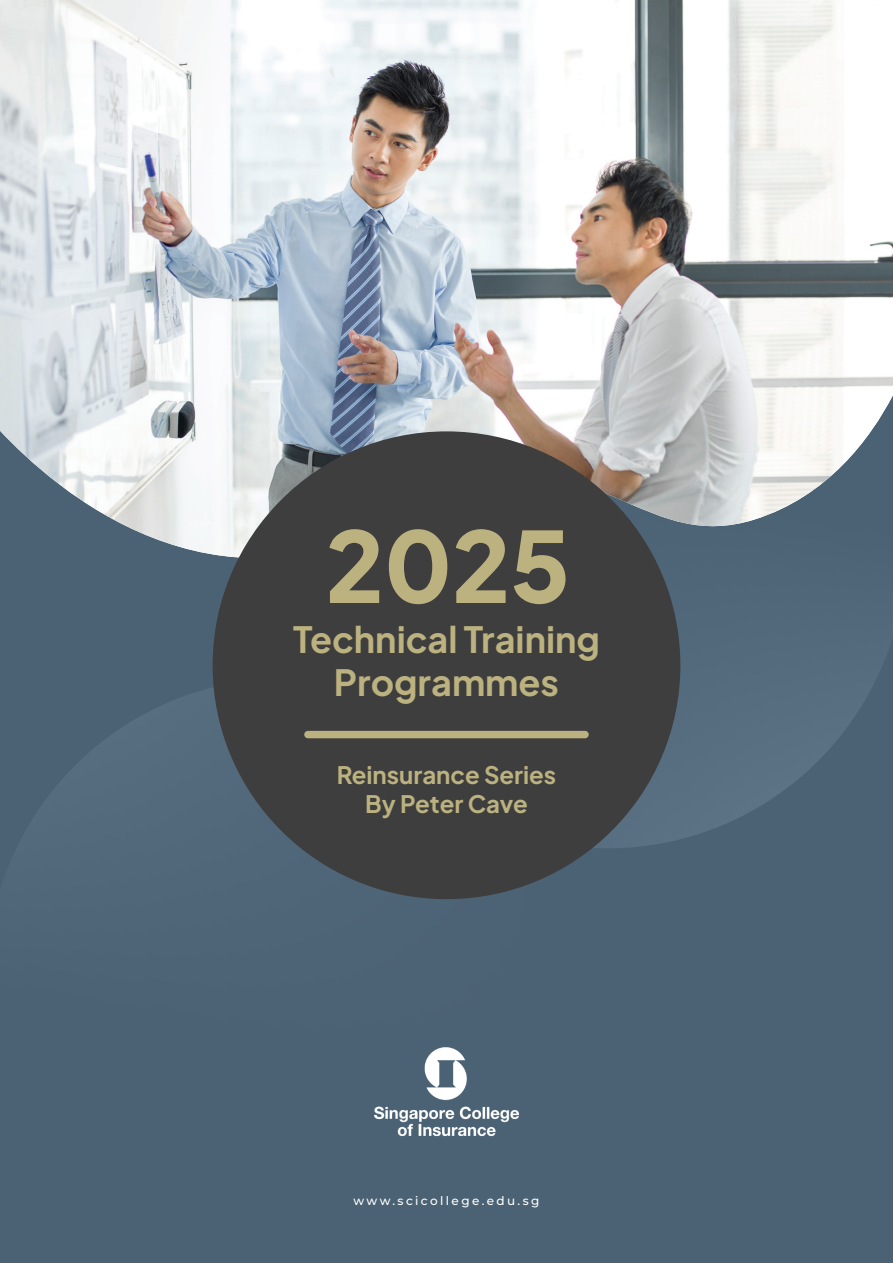
<style>
.page{position:relative;width:893px;height:1263px;background:#fff}
.page>*{position:absolute;margin:0;border:0;box-sizing:border-box;transform-origin:0 0}
.t1{font:800 97.5px "Plus Jakarta Sans";color:#bcb27f}
.t2{font:700 36px/43.2px "Plus Jakarta Sans";color:#bcb27f;text-align:center}
.t3{font:700 24px/28.8px "Plus Jakarta Sans";color:#bcb27f;text-align:center}
.t4{font:100 12px "Montserrat";letter-spacing:.2em;color:#fff}
</style>
<div class="page">
<div style="left:0;top:313px;width:893px;height:950px;background:#4b6274"></div>
<svg style="left:49px;top:680px;width:535px;height:219px"></svg>
<svg style="left:594px;top:658px;width:287px;height:190px"></svg>
<img style="left:0;top:0;width:893px;height:628px">
<div style="left:213px;top:431px;width:467px;height:468px;background:#3e3e3f;border-radius:50%"></div>
<div style="left:304px;top:731px;width:285px;height:7px;background:#bcb27f;border-radius:4px"></div>
<img style="left:374px;top:1047px;width:145px;height:90px">
<h1 class="t1" style="left:326px;top:477px;width:246px">2025</h1>
<h2 class="t2" style="left:293px;top:613px;width:308px">Technical Training<br>Programmes</h2>
<p class="t3" style="left:337px;top:758px;width:221px">Reinsurance Series<br>By Peter Cave</p>
<p class="t4" style="left:353px;top:1193px;width:187px">www.scicollege.edu.sg</p>
</div>
